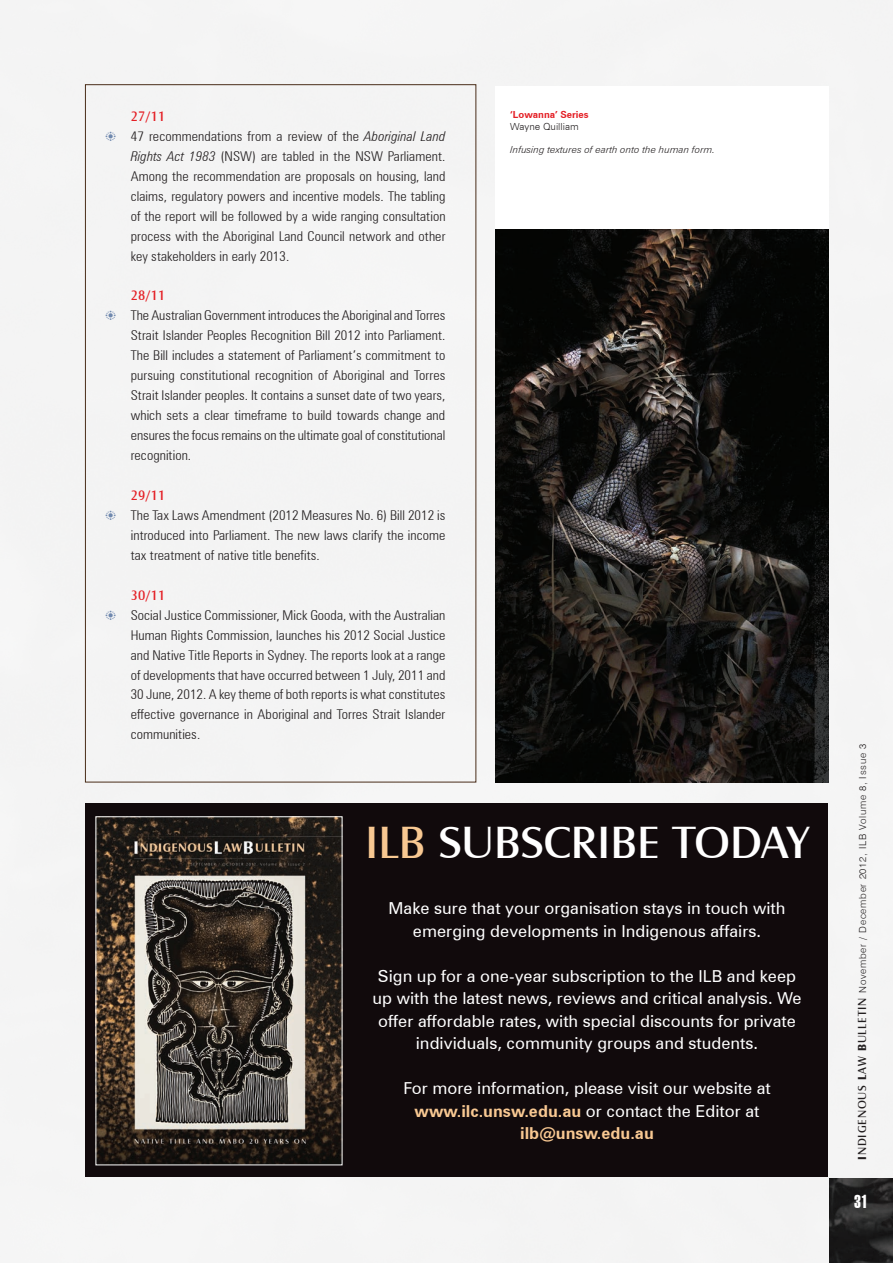
<style>
.page{position:relative;width:893px;height:1263px;background:#f4f4f4}
.page>*{position:absolute;margin:0;border:0;box-sizing:border-box;transform-origin:0 0}
.t1{font:46.5px "Castle T";color:#fff;scale:1.05 1}
.t2{font:18px "Swiss 911 BT Extra Compressed";color:#fff}
.t3{font:16.5px/22.5px "Zurich BT";color:#fff;text-align:center}
.t4{font:14.25px "Castle T";letter-spacing:.005em;color:#e41f25}
.t5{font:300 condensed 13.5px/20px "Zurich BT";letter-spacing:.005em;color:#231f20;text-align:justify;scale:1.05 1}
.t6{font:300 9.75px "Swiss 721 BT";letter-spacing:.075em;color:#231f20}
.t7{font:italic 300 9.75px "Zurich BT";color:#231f20}
.t8{font:700 9.75px "Zurich BT";color:#e41f25}
.t9{font:300 9.75px "Zurich BT";color:#231f20}
.s1{font-style:italic}
.s2{color:#f8c892}
.s3{font-weight:700;color:#f8c892}
.s4{font-family:"Castle T";font-weight:700;font-size:12px}
.s5{font-family:"Castle T";font-weight:400;font-size:12px}
</style>
<div class="page">
<div style="left:85px;top:804px;width:743px;height:373px;background:#110a0c"></div>
<img style="left:98px;top:818px;width:242px;height:345px">
<div style="left:495px;top:86px;width:333px;height:696px;background:#fff"></div>
<img style="left:495px;top:230px;width:333px;height:552px">
<svg style="left:106px;top:131px;width:10px;height:10px"></svg>
<svg style="left:106px;top:311px;width:10px;height:9px"></svg>
<svg style="left:106px;top:510px;width:10px;height:10px"></svg>
<svg style="left:106px;top:610px;width:10px;height:10px"></svg>
<p class="t4" style="left:131px;top:108px;width:36px">27/11</p>
<p class="t5" style="left:131px;top:126px;width:301px">47 recommendations from a review of the <span class="s1">Aboriginal Land Rights Act 1983</span> (NSW) are tabled in the NSW Parliament.<br>Among the recommendation are proposals on housing, land claims, regulatory powers and incentive models. The tabling of the report will be followed by a wide ranging consultation process with the Aboriginal Land Council network and other key stakeholders in early 2013.</p>
<p class="t4" style="left:131px;top:288px;width:36px">28/11</p>
<p class="t5" style="left:131px;top:305px;width:301px">The Australian Government introduces the Aboriginal and Torres Strait Islander Peoples Recognition Bill 2012 into Parliament.<br>The Bill includes a statement of Parliament’s commitment to pursuing constitutional recognition of Aboriginal and Torres Strait Islander peoples. It contains a sunset date of two years, which sets a clear timeframe to build towards change and ensures the focus remains on the ultimate goal of constitutional recognition.</p>
<p class="t4" style="left:131px;top:487px;width:36px">29/11</p>
<p class="t5" style="left:131px;top:505px;width:301px">The Tax Laws Amendment (2012 Measures No. 6) Bill 2012 is introduced into Parliament. The new laws clarify the income tax treatment of native title benefits.</p>
<p class="t4" style="left:131px;top:587px;width:36px">30/11</p>
<p class="t5" style="left:131px;top:605px;width:301px">Social Justice Commissioner, Mick Gooda, with the Australian Human Rights Commission, launches his 2012 Social Justice and Native Title Reports in Sydney. The reports look at a range of developments that have occurred between 1 July, 2011 and 30 June, 2012. A key theme of both reports is what constitutes effective governance in Aboriginal and Torres Strait Islander communities.</p>
<p class="t8" style="left:510px;top:109px;width:80px">‘Lowanna’ Series</p>
<p class="t9" style="left:510px;top:120px;width:70px">Wayne Quilliam</p>
<p class="t7" style="left:510px;top:144px;width:206px">Infusing textures of earth onto the human form.</p>
<h1 class="t1" style="left:365px;top:817px;width:424px"><span class="s2">ILB</span> SUBSCRIBE TODAY</h1>
<p class="t3" style="left:389px;top:897px;width:398px">Make sure that your organisation stays in touch with emerging developments in Indigenous affairs.</p>
<p class="t3" style="left:373px;top:964px;width:430px">Sign up for a one-year subscription to the ILB and keep up with the latest news, reviews and critical analysis. We offer affordable rates, with special discounts for private individuals, community groups and students.</p>
<p class="t3" style="left:403px;top:1077px;width:369px">For more information, please visit our website at <span class="s3">www.ilc.unsw.edu.au</span> or contact the Editor at <span class="s3">ilb@unsw.edu.au</span></p>
<p class="t6" style="left:857px;top:1160px;width:417px;rotate:-90deg"><span class="s4">I</span><span class="s5">NDIGENOUS</span> <span class="s4">L</span><span class="s5">AW</span> <span class="s4">B</span><span class="s5">ULLETIN</span> November / December 2012, ILB Volume 8, Issue 3</p>
<h2 class="t2" style="left:854px;top:1192px;width:15px">31</h2>
</div>
